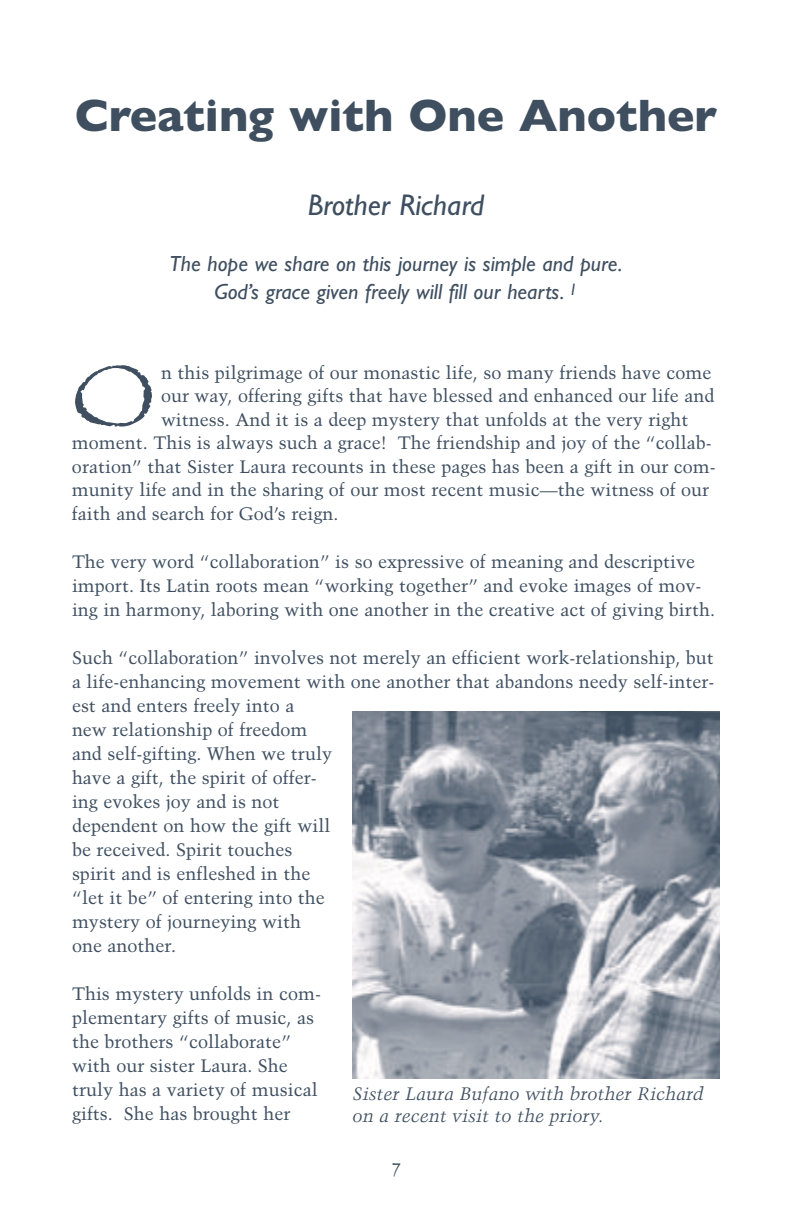
<style>
.page{position:relative;width:792px;height:1224px;background:#fff}
.page>*{position:absolute;margin:0;border:0;box-sizing:border-box;transform-origin:0 0}
.t1{font:91.2px "Papyrus Plain";color:#3f4f60}
.t2{font:700 46px "Gill Sans";color:#3f4f60}
.t3{font:italic 30px "Gill Sans";color:#3f4f60}
.t4{font:italic 22px/28px "Gill Sans";color:#3f4f60;text-align:center}
.t5{font:18px/24px "Trump Mediaeval";color:#3f4f60}
.t6{font:italic 18px/22px "Trump Mediaeval";color:#3f4f60}
</style>
<div class="page">
<img style="left:352px;top:711px;width:368px;height:368px">
<h2 class="t2" style="left:75px;top:88px;width:644px">Creating with One Another</h2>
<h3 class="t3" style="left:308px;top:187px;width:178px">Brother Richard</h3>
<p class="t4" style="left:170px;top:250px;width:454px">The hope we share on this journey is simple and pure.<br>God’s grace given freely will fill our hearts. <sup>1</sup></p>
<h1 class="t1" style="left:72px;top:341px;width:85px">O</h1>
<p class="t5" style="left:161px;top:361px;width:552px">n this pilgrimage of our monastic life, so many friends have come</p>
<p class="t5" style="left:161px;top:384px;width:555px">our way, offering gifts that have blessed and enhanced our life and</p>
<p class="t5" style="left:161px;top:408px;width:529px">witness. And it is a deep mystery that unfolds at the very right</p>
<p class="t5" style="left:72px;top:431px;width:641px">moment. This is always such a grace! The friendship and joy of the “collab-</p>
<p class="t5" style="left:72px;top:455px;width:645px">oration” that Sister Laura recounts in these pages has been a gift in our com-</p>
<p class="t5" style="left:72px;top:478px;width:639px">munity life and in the sharing of our most recent music—the witness of our</p>
<p class="t5" style="left:72px;top:502px;width:268px">faith and search for God’s reign.</p>
<p class="t5" style="left:72px;top:550px;width:645px">The very word “collaboration” is so expressive of meaning and descriptive import. Its Latin roots mean “working together” and evoke images of mov&shy;ing in harmony, laboring with one another in the creative act of giving birth.</p>
<p class="t5" style="left:72px;top:646px;width:644px">Such “collaboration” involves not merely an efficient work-relationship, but a life-enhancing movement with one another that abandons needy self-inter&shy;est and enters freely into a<br>new relationship of freedom<br>and self-gifting. When we truly<br>have a gift, the spirit of offer-<br>ing evokes joy and is not<br>dependent on how the gift will<br>be received. Spirit touches<br>spirit and is enfleshed in the<br>“let it be” of entering into the<br>mystery of journeying with<br>one another.</p>
<p class="t5" style="left:72px;top:982px;width:251px">This mystery unfolds in com&shy;plementary gifts of music, as the brothers “collaborate” with our sister Laura. She truly has a variety of musical gifts. She has brought her</p>
<p class="t5" style="left:391px;top:1158px;width:12px">7</p>
<p class="t6" style="left:353px;top:1083px;width:353px">Sister Laura Bufano with brother Richard on a recent visit to the priory.</p>
</div>
